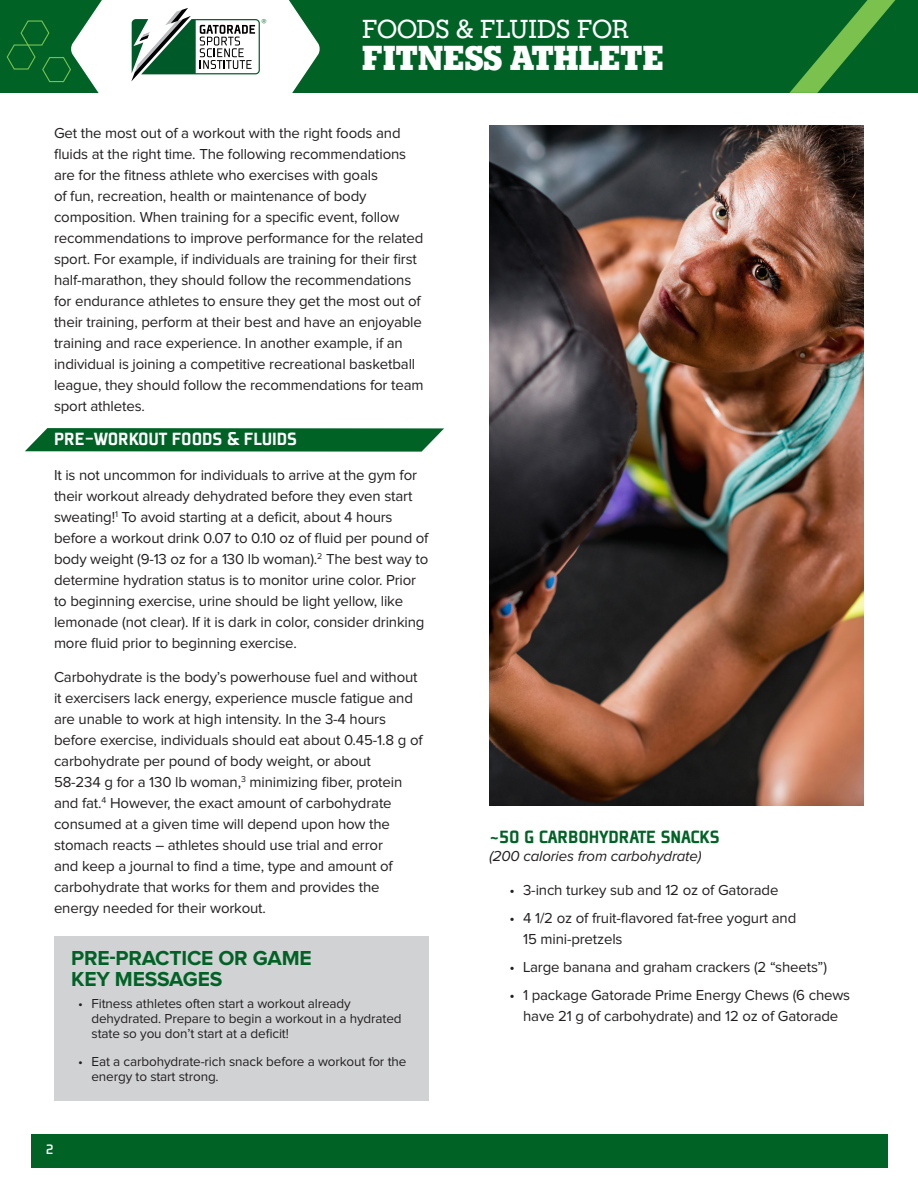
<style>
.page{position:relative;width:918px;height:1188px;background:#fff}
.page>*{position:absolute;margin:0;border:0;box-sizing:border-box;transform-origin:0 0}
.t1{font:900 36px "Gatorade";letter-spacing:-.01em;color:#fff}
.t2{font:500 27px "Gatorade";letter-spacing:-.01em;color:#fff}
.Callout_and_Table_Heading{font:700 21px/21px "Proxima Nova";letter-spacing:-.01em;color:#016226}
.t3{font:900 19.5px "Plexes Pro";letter-spacing:-.005em;color:#fff}
.Green_Subheader{font:900 19.5px "Plexes Pro";letter-spacing:-.01em;color:#016226}
.t4{font:15px/21px "Proxima Nova";letter-spacing:-.01em;color:#231f20}
.t5{font:italic 15px "Proxima Nova";letter-spacing:-.01em;color:#231f20}
.t6{font:500 15px "Plexes Pro";color:#fff}
.t7{font:13.5px/15px "Proxima Nova";letter-spacing:-.01em;color:#231f20}
.t8{font:10.5px "Proxima Nova";color:#016226}
</style>
<div class="page">
<div style="left:31px;top:1134px;width:856px;height:34px;background:#016226"></div>
<div style="left:0;top:0;width:918px;height:93px;background:#016226"></div>
<svg style="left:6px;top:0;width:314px;height:93px"></svg>
<svg style="left:789px;top:0;width:107px;height:93px"></svg>
<div style="left:54px;top:936px;width:375px;height:165px;background:#d1d2d4"></div>
<svg style="left:25px;top:428px;width:419px;height:24px;background:#166f38"></svg>
<img style="left:489px;top:126px;width:375px;height:680px">
<p class="t8" style="left:261px;top:17px;width:7px">®</p>
<h2 class="t2" style="left:362px;top:14px;width:268px">FOODS &amp; FLUIDS FOR</h2>
<h1 class="t1" style="left:362px;top:37px;width:303px">FITNESS ATHLETE</h1>
<p class="t4" style="left:54px;top:123px;width:371px">Get the most out of a workout with the right foods and fluids at the right time. The following recommendations are for the fitness athlete who exercises with goals<br>of fun, recreation, health or maintenance of body composition. When training for a specific event, follow recommendations to improve performance for the related sport. For example, if individuals are training for their first half-marathon, they should follow the recommendations for endurance athletes to ensure they get the most out of their training, perform at their best and have an enjoyable training and race experience. In another example, if an individual is joining a competitive recreational basketball league, they should follow the recommendations for team sport athletes.</p>
<p class="t3" style="left:54px;top:427px;width:244px">PRE-WORKOUT FOODS &amp; FLUIDS</p>
<p class="t4" style="left:54px;top:465px;width:376px">It is not uncommon for individuals to arrive at the gym for their workout already dehydrated before they even start sweating!<sup>1</sup> To avoid starting at a deficit, about 4 hours before a workout drink 0.07 to 0.10 oz of fluid per pound of body weight (9-13 oz for a 130 lb woman).<sup>2</sup> The best way to determine hydration status is to monitor urine color. Prior to beginning exercise, urine should be light yellow, like lemonade (not clear). If it is dark in color, consider drinking more fluid prior to beginning exercise.</p>
<p class="t4" style="left:54px;top:667px;width:370px">Carbohydrate is the body’s powerhouse fuel and without it exercisers lack energy, experience muscle fatigue and are unable to work at high intensity. In the 3-4 hours before exercise, individuals should eat about 0.45-1.8 g of carbohydrate per pound of body weight, or about<br>58-234 g for a 130 lb woman,<sup>3</sup> minimizing fiber, protein and fat.<sup>4</sup> However, the exact amount of carbohydrate consumed at a given time will depend upon how the stomach reacts – athletes should use trial and error<br>and keep a journal to find a time, type and amount of carbohydrate that works for them and provides the energy needed for their workout.</p>
<p class="Callout_and_Table_Heading" style="left:71px;top:948px;width:242px">PRE-PRACTICE OR GAME<br>KEY MESSAGES</p>
<p class="t7" style="left:92px;top:996px;width:312px;text-indent:-14px">• Fitness athletes often start a workout already dehydrated. Prepare to begin a workout in a hydrated state so you don’t start at a deficit!</p>
<p class="t7" style="left:92px;top:1055px;width:316px;text-indent:-14px">• Eat a carbohydrate-rich snack before a workout for the energy to start strong.</p>
<p class="t6" style="left:46px;top:1140px;width:9px">2</p>
<p class="Green_Subheader" style="left:489px;top:825px;width:232px">~50 G CARBOHYDRATE SNACKS</p>
<p class="t5" style="left:489px;top:848px;width:214px">(200 calories from carbohydrate)</p>
<p class="t4" style="left:510px;top:880px;width:270px">• 3-inch turkey sub and 12 oz of Gatorade</p>
<p class="t4" style="left:523px;top:908px;width:275px;text-indent:-14px">• 4 1/2 oz of fruit-flavored fat-free yogurt and<br>15 mini-pretzels</p>
<p class="t4" style="left:510px;top:957px;width:319px">• Large banana and graham crackers (2 “sheets”)</p>
<p class="t4" style="left:510px;top:985px;width:342px;text-align:center">• 1 package Gatorade Prime Energy Chews (6 chews have 21 g of carbohydrate) and 12 oz of Gatorade</p>
</div>
